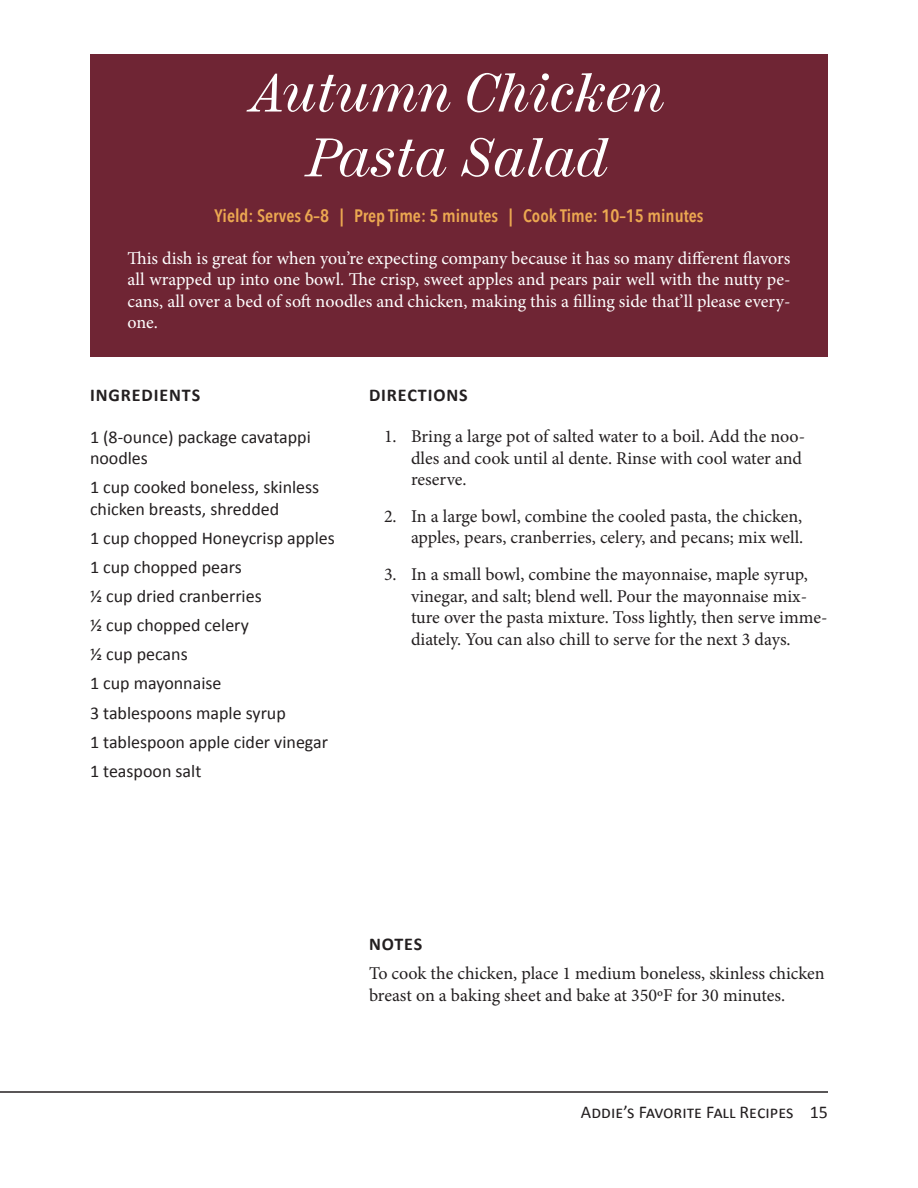
<style>
.page{position:relative;width:918px;height:1188px;background:#fff}
.page>*{position:absolute;margin:0;border:0;box-sizing:border-box;transform-origin:0 0}
.Recipe_Title{font:italic 54px/64.8px "Century 725 BT";color:#fff;text-align:center}
.Notes_Text{font:18px/21.6px "Minion Pro";color:#231f20}
.Ingredients{font:18px/21.6px "Calibri";color:#231f20}
.Recipe_Description{font:18px/21.6px "Minion Pro";color:#fff;text-align:justify}
.Yield_Prep_Cook{font:600 18px "Avenir Next Condensed";color:#eca851}
.Page_Number{font:18px "Calibri";color:#231f20}
.Subheads{font:700 18px "Calibri";letter-spacing:.05em;color:#231f20}
</style>
<div class="page">
<hr style="left:0;top:1091px;width:828px;height:2px;background:#231f20">
<div style="left:90px;top:54px;width:738px;height:303px;background:#6f2534"></div>
<p class="Recipe_Title" style="left:253px;top:59px;width:414px">Autumn Chicken<br>Pasta Salad</p>
<p class="Yield_Prep_Cook" style="left:214px;top:200px;width:491px">Yield: Serves 6–8 | Prep Time: 5 minutes | Cook Time: 10–15 minutes</p>
<p class="Recipe_Description" style="left:128px;top:247px;width:665px">This dish is great for when you’re expecting company because it has so many different flavors all wrapped up into one bowl. The crisp, sweet apples and pears pair well with the nutty pe&shy;cans, all over a bed of soft noodles and chicken, making this a filling side that’ll please every&shy;one.</p>
<p class="Subheads" style="left:90px;top:383px;width:112px">INGREDIENTS</p>
<p class="Subheads" style="left:369px;top:383px;width:100px">DIRECTIONS</p>
<p class="Ingredients" style="left:90px;top:426px;width:222px">1 (8-ounce) package cavatappi noodles</p>
<p class="Ingredients" style="left:90px;top:476px;width:231px">1 cup cooked boneless, skinless chicken breasts, shredded</p>
<p class="Ingredients" style="left:90px;top:527px;width:246px">1 cup chopped Honeycrisp apples</p>
<p class="Ingredients" style="left:90px;top:556px;width:153px">1 cup chopped pears</p>
<p class="Ingredients" style="left:90px;top:585px;width:173px">½ cup dried cranberries</p>
<p class="Ingredients" style="left:90px;top:614px;width:160px">½ cup chopped celery</p>
<p class="Ingredients" style="left:90px;top:644px;width:99px">½ cup pecans</p>
<p class="Ingredients" style="left:90px;top:673px;width:133px">1 cup mayonnaise</p>
<p class="Ingredients" style="left:90px;top:702px;width:197px">3 tablespoons maple syrup</p>
<p class="Ingredients" style="left:90px;top:731px;width:240px">1 tablespoon apple cider vinegar</p>
<p class="Ingredients" style="left:90px;top:760px;width:113px">1 teaspoon salt</p>
<p class="Notes_Text" style="left:411px;top:426px;width:396px;text-indent:-27px">1. Bring a large pot of salted water to a boil. Add the noo&shy;dles and cook until al dente. Rinse with cool water and reserve.</p>
<p class="Notes_Text" style="left:384px;top:505px;width:421px;text-align:right">2. In a large bowl, combine the cooled pasta, the chicken, apples, pears, cranberries, celery, and pecans; mix well.</p>
<p class="Notes_Text" style="left:411px;top:564px;width:418px;text-indent:-27px">3. In a small bowl, combine the mayonnaise, maple syrup, vinegar, and salt; blend well. Pour the mayonnaise mix&shy;ture over the pasta mixture. Toss lightly, then serve imme&shy;diately. You can also chill to serve for the next 3 days.</p>
<p class="Subheads" style="left:369px;top:932px;width:55px">NOTES</p>
<p class="Notes_Text" style="left:369px;top:963px;width:457px">To cook the chicken, place 1 medium boneless, skinless chicken breast on a baking sheet and bake at 350ºF for 30 minutes.</p>
<p class="Page_Number" style="left:581px;top:1100px;width:249px">Addie’s Favorite Fall Recipes 15</p>
</div>
